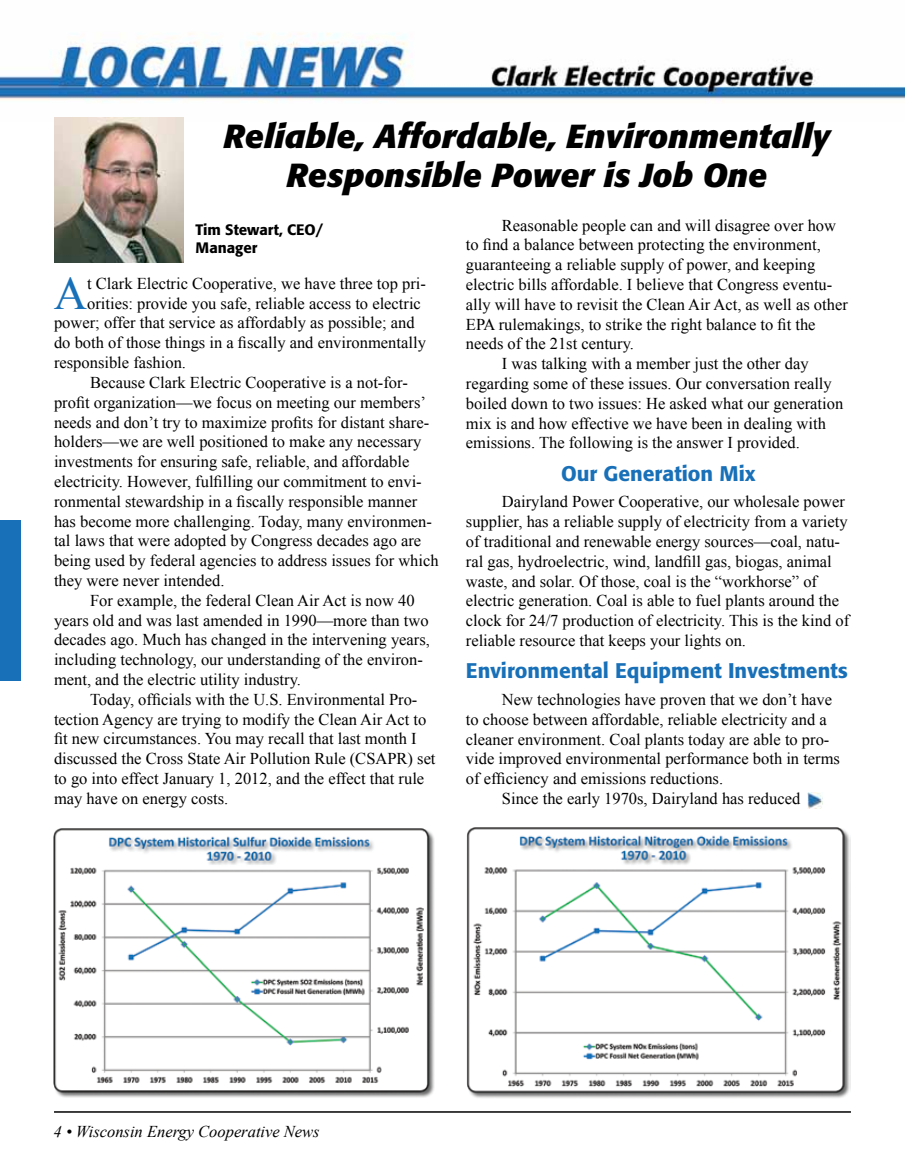
<style>
.page{position:relative;width:905px;height:1175px;background:#fff}
.page>*{position:absolute;margin:0;border:0;box-sizing:border-box;transform-origin:0 0}
.t1{font:46.35px "Times New Roman";color:#1870b8}
.t2{font:italic 700 33px/39.6px "Formata";color:#000;text-align:center}
.t3{font:500 21px "Formata";color:#1870b8}
.t4{font:16.5px/19.8px "Times New Roman";color:#000}
.t5{font:italic 16.5px "Times New Roman";color:#000}
.t6{font:500 15px/18px "Formata";color:#000}
</style>
<div class="page">
<img style="left:0;top:33px;width:904px;height:89px">
<hr style="left:54px;top:1111px;width:796px;height:1px;background:#000">
<div style="left:0;top:520px;width:20px;height:160px;background:#1870b8"></div>
<img style="left:54px;top:117px;width:129px;height:145px">
<img style="left:466px;top:827px;width:384px;height:271px">
<img style="left:53px;top:828px;width:382px;height:270px">
<img style="left:807px;top:792px;width:15px;height:16px">
<h2 class="t2" style="left:224px;top:116px;width:608px">Reliable, Affordable, Environmentally<br>Responsible Power is Job One</h2>
<p class="t6" style="left:195px;top:221px;width:129px">Tim Stewart, CEO/<br>Manager</p>
<h1 class="t1" style="left:54px;top:262px;width:35px">A</h1>
<p class="t4" style="left:87px;top:273px;width:340px">t Clark Electric Cooperative, we have three top pri-</p>
<p class="t4" style="left:87px;top:293px;width:335px">orities: provide you safe, reliable access to electric</p>
<p class="t4" style="left:54px;top:313px;width:362px">power; offer that service as affordably as possible; and</p>
<p class="t4" style="left:54px;top:332px;width:373px">do both of those things in a fiscally and environmentally</p>
<p class="t4" style="left:54px;top:352px;width:133px">responsible fashion.</p>
<p class="t4" style="left:90px;top:372px;width:319px">Because Clark Electric Cooperative is a not-for-</p>
<p class="t4" style="left:54px;top:392px;width:373px">profit organization—we focus on meeting our members’</p>
<p class="t4" style="left:54px;top:412px;width:376px">needs and don’t try to maximize profits for distant share-</p>
<p class="t4" style="left:54px;top:431px;width:369px">holders—we are well positioned to make any necessary</p>
<p class="t4" style="left:54px;top:451px;width:357px">investments for ensuring safe, reliable, and affordable</p>
<p class="t4" style="left:54px;top:471px;width:369px">electricity. However, fulfilling our commitment to envi-</p>
<p class="t4" style="left:54px;top:491px;width:364px">ronmental stewardship in a fiscally responsible manner</p>
<p class="t4" style="left:54px;top:511px;width:379px">has become more challenging. Today, many environmen-</p>
<p class="t4" style="left:54px;top:530px;width:369px">tal laws that were adopted by Congress decades ago are</p>
<p class="t4" style="left:54px;top:550px;width:386px">being used by federal agencies to address issues for which</p>
<p class="t4" style="left:54px;top:570px;width:172px">they were never intended.</p>
<p class="t4" style="left:90px;top:590px;width:326px">For example, the federal Clean Air Act is now 40</p>
<p class="t4" style="left:54px;top:610px;width:376px">years old and was last amended in 1990—more than two</p>
<p class="t4" style="left:54px;top:629px;width:377px">decades ago. Much has changed in the intervening years,</p>
<p class="t4" style="left:54px;top:649px;width:370px">including technology, our understanding of the environ-</p>
<p class="t4" style="left:54px;top:669px;width:248px">ment, and the electric utility industry.</p>
<p class="t4" style="left:90px;top:689px;width:329px">Today, officials with the U.S. Environmental Pro-</p>
<p class="t4" style="left:54px;top:709px;width:374px">tection Agency are trying to modify the Clean Air Act to</p>
<p class="t4" style="left:54px;top:728px;width:364px">fit new circumstances. You may recall that last month I</p>
<p class="t4" style="left:54px;top:748px;width:383px">discussed the Cross State Air Pollution Rule (CSAPR) set</p>
<p class="t4" style="left:54px;top:768px;width:372px">to go into effect January 1, 2012, and the effect that rule</p>
<p class="t4" style="left:54px;top:788px;width:176px">may have on energy costs.</p>
<p class="t4" style="left:502px;top:215px;width:336px">Reasonable people can and will disagree over how</p>
<p class="t4" style="left:466px;top:235px;width:356px">to find a balance between protecting the environment,</p>
<p class="t4" style="left:466px;top:254px;width:351px">guaranteeing a reliable supply of power, and keeping</p>
<p class="t4" style="left:466px;top:274px;width:368px">electric bills affordable. I believe that Congress eventu-</p>
<p class="t4" style="left:466px;top:294px;width:383px">ally will have to revisit the Clean Air Act, as well as other</p>
<p class="t4" style="left:466px;top:314px;width:351px">EPA rulemakings, to strike the right balance to fit the</p>
<p class="t4" style="left:466px;top:334px;width:170px">needs of the 21st century.</p>
<p class="t4" style="left:502px;top:353px;width:308px">I was talking with a member just the other day</p>
<p class="t4" style="left:466px;top:373px;width:367px">regarding some of these issues. Our conversation really</p>
<p class="t4" style="left:466px;top:393px;width:379px">boiled down to two issues: He asked what our generation</p>
<p class="t4" style="left:466px;top:413px;width:361px">mix is and how effective we have been in dealing with</p>
<p class="t4" style="left:466px;top:433px;width:335px">emissions. The following is the answer I provided.</p>
<p class="t3" style="left:561px;top:460px;width:196px">Our Generation Mix</p>
<p class="t4" style="left:466px;top:491px;width:385px;text-indent:36px">Dairyland Power Cooperative, our wholesale power supplier, has a reliable supply of electricity from a variety of traditional and renewable energy sources—coal, natu&shy;ral gas, hydroelectric, wind, landfill gas, biogas, animal waste, and solar. Of those, coal is the “workhorse” of electric generation. Coal is able to fuel plants around the clock for 24/7 production of electricity. This is the kind of reliable resource that keeps your lights on.</p>
<p class="t3" style="left:466px;top:658px;width:383px">Environmental Equipment Investments</p>
<p class="t4" style="left:502px;top:689px;width:332px">New technologies have proven that we don’t have</p>
<p class="t4" style="left:466px;top:709px;width:362px">to choose between affordable, reliable electricity and a</p>
<p class="t4" style="left:466px;top:729px;width:365px">cleaner environment. Coal plants today are able to pro-</p>
<p class="t4" style="left:466px;top:748px;width:375px">vide improved environmental performance both in terms</p>
<p class="t4" style="left:466px;top:768px;width:259px">of efficiency and emissions reductions.</p>
<p class="t4" style="left:502px;top:788px;width:300px">Since the early 1970s, Dairyland has reduced</p>
<p class="t5" style="left:54px;top:1120px;width:267px">4 • Wisconsin Energy Cooperative News</p>
</div>
